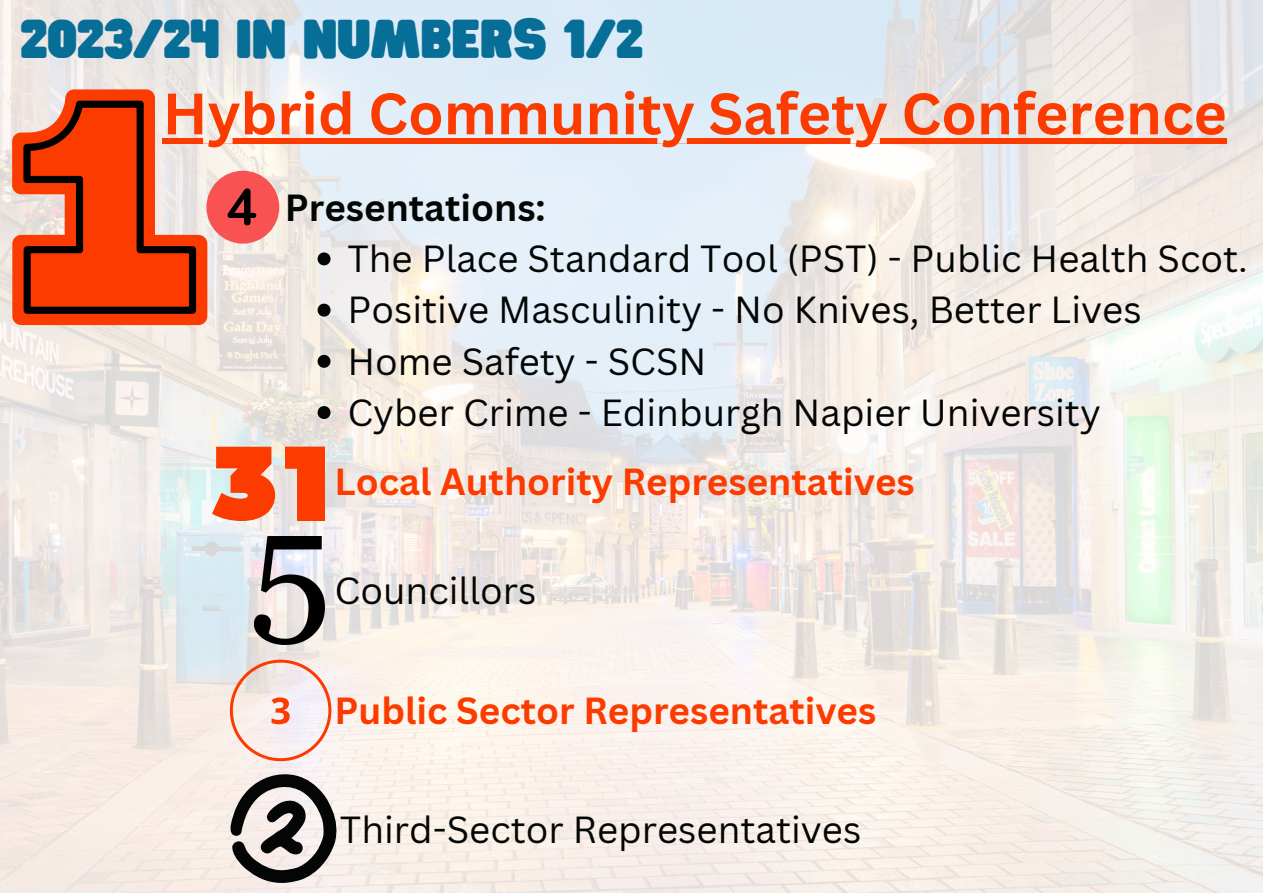
<style>
.page{position:relative;width:1263px;height:893px;background:#fff}
.page>*{position:absolute;margin:0;border:0;box-sizing:border-box;transform-origin:0 0}
.t1{font:700 57px "Canva Sans";color:#fb3b00}
.t2{font:48px "Hitand Run";color:#066e97}
.t3{font:36.75px "Canva Sans";color:#040606}
.t4{font:700 36.75px "Canva Sans";color:#fb3b00}
.t5{font:700 36.75px "Canva Sans";color:#040606}
</style>
<div class="page">
<img style="left:0;top:0;width:1263px;height:893px">
<svg style="left:12px;top:89px;width:195px;height:236px;background:#f5825d"></svg>
<svg style="left:23px;top:101px;width:173px;height:213px;background:#cf5731"></svg>
<div style="left:206px;top:171px;width:73px;height:73px;background:#f85252;border-radius:50%"></div>
<svg style="left:228px;top:188px;width:28px;height:37px"></svg>
<svg style="left:212px;top:447px;width:63px;height:74px;background:#f56b3f"></svg>
<svg style="left:285px;top:446px;width:40px;height:75px;background:#f75f30"></svg>
<img style="left:255px;top:536px;width:70px;height:108px">
<svg style="left:230px;top:659px;width:101px;height:102px"></svg>
<svg style="left:230px;top:771px;width:108px;height:112px;background:#928d8c"></svg>
<div style="left:163px;top:138px;width:1064px;height:5px;background:#fb3b00"></div>
<svg style="left:318px;top:252px;width:12px;height:13px"></svg>
<svg style="left:318px;top:304px;width:12px;height:12px"></svg>
<svg style="left:318px;top:355px;width:12px;height:13px"></svg>
<svg style="left:318px;top:406px;width:12px;height:13px"></svg>
<p class="t2" style="left:21px;top:12px;width:624px">2023/24 IN NUMBERS 1/2</p>
<h2 class="t1" style="left:163px;top:73px;width:1066px">Hybrid Community Safety Conference</h2>
<h1 class="t5" style="left:285px;top:182px;width:262px">Presentations:</h1>
<p class="t3" style="left:347px;top:233px;width:902px">The Place Standard Tool (PST) - Public Health Scot.</p>
<p class="t3" style="left:347px;top:284px;width:796px">Positive Masculinity - No Knives, Better Lives</p>
<h3 class="t3" style="left:347px;top:335px;width:360px">Home Safety - SCSN</h3>
<p class="t3" style="left:347px;top:386px;width:755px">Cyber Crime - Edinburgh Napier University</p>
<p class="t4" style="left:335px;top:456px;width:582px">Local Authority Representatives</p>
<p class="t3" style="left:335px;top:565px;width:203px">Councillors</p>
<p class="t4" style="left:335px;top:685px;width:543px">Public Sector Representatives</p>
<p class="t3" style="left:340px;top:804px;width:523px">Third-Sector Representatives</p>
</div>
